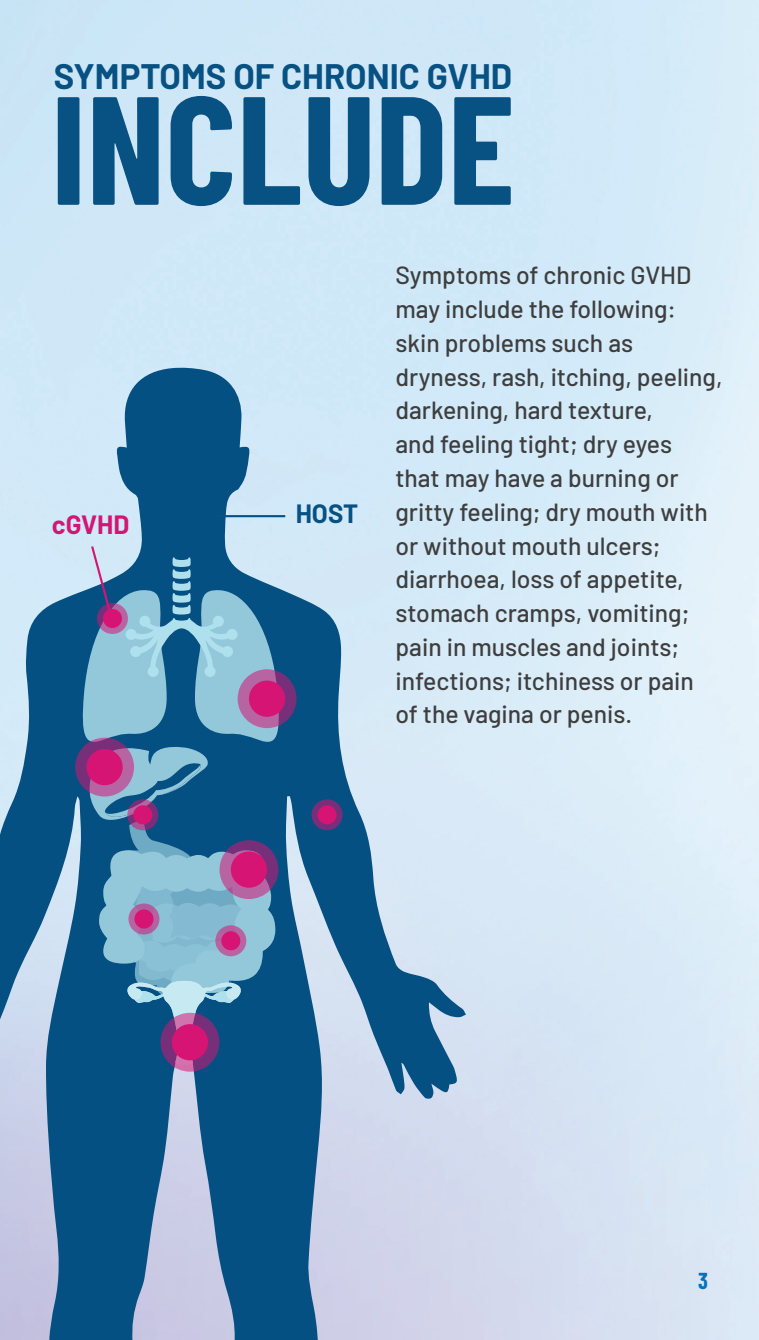
<style>
.page{position:relative;width:759px;height:1340px;background:#fff}
.page>*{position:absolute;margin:0;border:0;box-sizing:border-box;transform-origin:0 0}
.t1{font:700 153.67px "Barlow Condensed";color:#075183}
.t2{font:700 34.65px "Barlow";color:#075183}
.t3{font:700 25.88px "Barlow";color:#d31675}
.t4{font:700 25.88px "Barlow";color:#075183}
.t5{font:500 24.75px/33.8px "Barlow";color:#3e3e3f}
.t6{font:700 22.5px "Barlow Condensed";color:#0871b8}
</style>
<div class="page">
<svg style="left:0;top:367px;width:466px;height:972px;background:#82a8c6"></svg>
<svg style="left:312px;top:799px;width:31px;height:31px"></svg>
<div style="left:318px;top:805px;width:19px;height:19px;background:#d61474;border-radius:50%"></div>
<div style="left:238px;top:669px;width:58px;height:59px;background:#772f7a;border-radius:50%"></div>
<div style="left:249px;top:680px;width:36px;height:36px;background:#d61474;border-radius:50%"></div>
<svg style="left:75px;top:737px;width:59px;height:59px"></svg>
<svg style="left:161px;top:1012px;width:58px;height:59px"></svg>
<svg style="left:83px;top:544px;width:196px;height:522px;background:#5b82aa"></svg>
<hr style="left:215px;top:515px;width:70px;height:2px;background:#075183">
<p class="t2" style="left:54px;top:51px;width:460px">SYMPTOMS OF CHRONIC GVHD</p>
<p class="t1" style="left:51px;top:40px;width:465px">INCLUDE</p>
<p class="t3" style="left:52px;top:505px;width:79px">cGVHD</p>
<p class="t4" style="left:296px;top:494px;width:64px">HOST</p>
<p class="t5" style="left:395px;top:256px;width:329px">Symptoms of chronic GVHD may include the following: skin problems such as dryness, rash, itching, peeling, darkening, hard texture,<br>and feeling tight; dry eyes<br>that may have a burning or gritty feeling; dry mouth with or without mouth ulcers; diarrhoea, loss of appetite, stomach cramps, vomiting; pain in muscles and joints; infections; itchiness or pain of the vagina or penis.</p>
<p class="t6" style="left:698px;top:1264px;width:11px">3</p>
</div>
